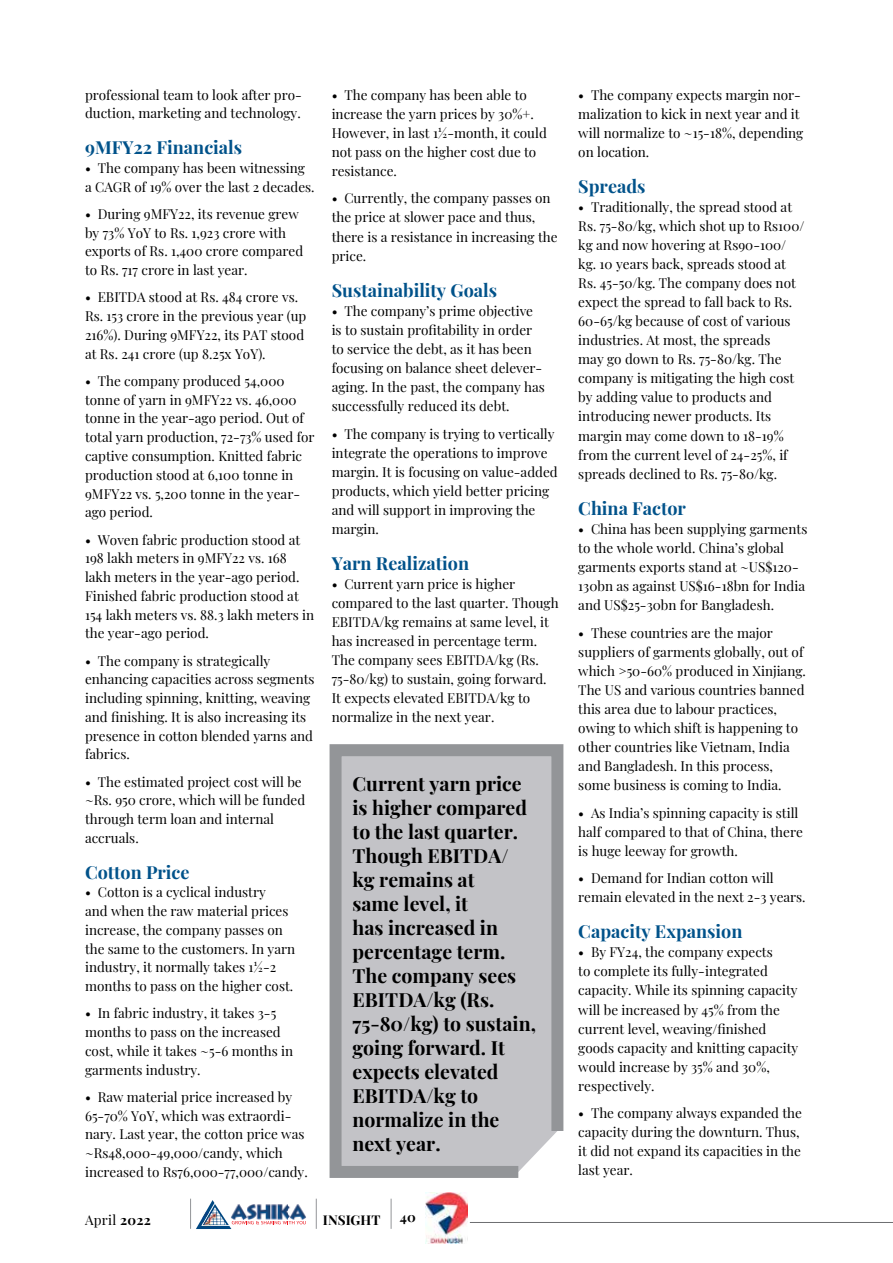
<style>
.page{position:relative;width:893px;height:1263px;background:#fff}
.page>*{position:absolute;margin:0;border:0;box-sizing:border-box;transform-origin:0 0}
.t1{font:700 19.5px/24px "Playfair Display";color:#000}
.t2{font:700 18px "Playfair Display";color:#00528a}
.t3{font:13.5px/19px "Playfair Display";color:#000}
.t4{font:700 13.5px "Playfair Display";color:#000}
.s1{font-weight:700}
</style>
<div class="page">
<hr style="left:470px;top:1222px;width:423px;height:1px;background:#6d6e71">
<hr style="left:190px;top:1199px;width:1px;height:30px;background:#939598">
<hr style="left:316px;top:1199px;width:1px;height:30px;background:#939598">
<hr style="left:391px;top:1199px;width:1px;height:30px;background:#939598">
<svg style="left:196px;top:1200px;width:110px;height:29px"></svg>
<img style="left:230px;top:1202px;width:76px;height:19px">
<img style="left:203px;top:1225px;width:15px;height:2px">
<img style="left:203px;top:1212px;width:15px;height:13px">
<img style="left:426px;top:1192px;width:41px;height:52px">
<svg style="left:329px;top:744px;width:235px;height:434px;background:#bdbec2"></svg>
<p class="t3" style="left:85px;top:84px;width:218px">professional team to look after pro&shy;duction, marketing and technology.</p>
<h2 class="t2" style="left:85px;top:133px;width:159px">9MFY22 Financials</h2>
<p class="t3" style="left:85px;top:157px;width:231px">• The company has been witnessing a CAGR of 19% over the last 2 decades.</p>
<p class="t3" style="left:85px;top:203px;width:220px">• During 9MFY22, its revenue grew by 73% YoY to Rs. 1,923 crore with exports of Rs. 1,400 crore compared to Rs. 717 crore in last year.</p>
<p class="t3" style="left:85px;top:287px;width:223px">• EBITDA stood at Rs. 484 crore vs.<br>Rs. 153 crore in the previous year (up 216%). During 9MFY22, its PAT stood at Rs. 241 crore (up 8.25x YoY).</p>
<p class="t3" style="left:85px;top:370px;width:231px">• The company produced 54,000 tonne of yarn in 9MFY22 vs. 46,000 tonne in the year-ago period. Out of total yarn production, 72-73% used for captive consumption. Knitted fabric production stood at 6,100 tonne in<br>9MFY22 vs. 5,200 tonne in the year&shy;ago period.</p>
<p class="t3" style="left:85px;top:529px;width:231px">• Woven fabric production stood at<br>198 lakh meters in 9MFY22 vs. 168 lakh meters in the year-ago period.<br>Finished fabric production stood at<br>154 lakh meters vs. 88.3 lakh meters in the year-ago period.</p>
<p class="t3" style="left:85px;top:650px;width:231px">• The company is strategically enhancing capacities across segments including spinning, knitting, weaving and finishing. It is also increasing its presence in cotton blended yarns and fabrics.</p>
<p class="t3" style="left:85px;top:771px;width:222px">• The estimated project cost will be ~Rs. 950 crore, which will be funded through term loan and internal accruals.</p>
<h2 class="t2" style="left:85px;top:858px;width:106px">Cotton Price</h2>
<p class="t3" style="left:85px;top:882px;width:212px">• Cotton is a cyclical industry<br>and when the raw material prices increase, the company passes on the same to the customers. In yarn industry, it normally takes 1½-2 months to pass on the higher cost.</p>
<p class="t3" style="left:85px;top:1003px;width:210px">• In fabric industry, it takes 3-5 months to pass on the increased cost, while it takes ~5-6 months in garments industry.</p>
<p class="t3" style="left:85px;top:1086px;width:224px">• Raw material price increased by 65-70% YoY, which was extraordi&shy;nary. Last year, the cotton price was ~Rs48,000-49,000/candy, which increased to Rs76,000-77,000/candy.</p>
<p class="t3" style="left:332px;top:84px;width:217px">• The company has been able to increase the yarn prices by 30%+.<br>However, in last 1½-month, it could not pass on the higher cost due to resistance.</p>
<p class="t3" style="left:332px;top:188px;width:227px">• Currently, the company passes on the price at slower pace and thus, there is a resistance in increasing the price.</p>
<h2 class="t2" style="left:332px;top:276px;width:167px">Sustainability Goals</h2>
<p class="t3" style="left:332px;top:300px;width:215px">• The company’s prime objective is to sustain profitability in order to service the debt, as it has been focusing on balance sheet delever&shy;aging. In the past, the company has successfully reduced its debt.</p>
<p class="t3" style="left:332px;top:423px;width:228px">• The company is trying to vertically integrate the operations to improve margin. It is focusing on value-added products, which yield better pricing and will support in improving the margin.</p>
<h2 class="t2" style="left:332px;top:549px;width:139px">Yarn Realization</h2>
<p class="t3" style="left:332px;top:573px;width:228px">• Current yarn price is higher compared to the last quarter. Though EBITDA/kg remains at same level, it has increased in percentage term.<br>The company sees EBITDA/kg (Rs.<br>75-80/kg) to sustain, going forward.<br>It expects elevated EBITDA/kg to normalize in the next year.</p>
<p class="t1" style="left:352px;top:770px;width:185px">Current yarn price is higher compared to the last quarter.<br>Though EBITDA/<br>kg remains at<br>same level, it<br>has increased in percentage term.<br>The company sees<br>EBITDA/kg (Rs.<br>75-80/kg) to sustain, going forward. It expects elevated<br>EBITDA/kg to normalize in the next year.</p>
<p class="t3" style="left:85px;top:1209px;width:67px">April <span class="s1">2022</span></p>
<p class="t4" style="left:323px;top:1210px;width:59px">INSIGHT</p>
<p class="t4" style="left:400px;top:1207px;width:17px">40</p>
<p class="t3" style="left:578px;top:84px;width:226px">• The company expects margin nor&shy;malization to kick in next year and it will normalize to ~15-18%, depending on location.</p>
<h2 class="t2" style="left:578px;top:172px;width:69px">Spreads</h2>
<p class="t3" style="left:578px;top:196px;width:228px">• Traditionally, the spread stood at Rs. 75-80/kg, which shot up to Rs100/ kg and now hovering at Rs90-100/ kg. 10 years back, spreads stood at Rs. 45-50/kg. The company does not expect the spread to fall back to Rs.<br>60-65/kg because of cost of various industries. At most, the spreads<br>may go down to Rs. 75-80/kg. The company is mitigating the high cost by adding value to products and introducing newer products. Its margin may come down to 18-19% from the current level of 24-25%, if spreads declined to Rs. 75-80/kg.</p>
<h2 class="t2" style="left:578px;top:494px;width:109px">China Factor</h2>
<p class="t3" style="left:578px;top:518px;width:231px">• China has been supplying garments to the whole world. China’s global garments exports stand at ~US$120- 130bn as against US$16-18bn for India and US$25-30bn for Bangladesh.</p>
<p class="t3" style="left:578px;top:622px;width:229px">• These countries are the major suppliers of garments globally, out of which &gt;50-60% produced in Xinjiang.<br>The US and various countries banned this area due to labour practices, owing to which shift is happening to other countries like Vietnam, India and Bangladesh. In this process, some business is coming to India.</p>
<p class="t3" style="left:578px;top:802px;width:226px">• As India’s spinning capacity is still half compared to that of China, there is huge leeway for growth.</p>
<p class="t3" style="left:578px;top:867px;width:229px">• Demand for Indian cotton will remain elevated in the next 2-3 years.</p>
<h2 class="t2" style="left:578px;top:917px;width:166px">Capacity Expansion</h2>
<p class="t3" style="left:578px;top:942px;width:221px">• By FY24, the company expects<br>to complete its fully-integrated capacity. While its spinning capacity will be increased by 45% from the current level, weaving/finished goods capacity and knitting capacity would increase by 35% and 30%, respectively.</p>
<p class="t3" style="left:578px;top:1102px;width:225px">• The company always expanded the capacity during the downturn. Thus, it did not expand its capacities in the last year.</p>
</div>
